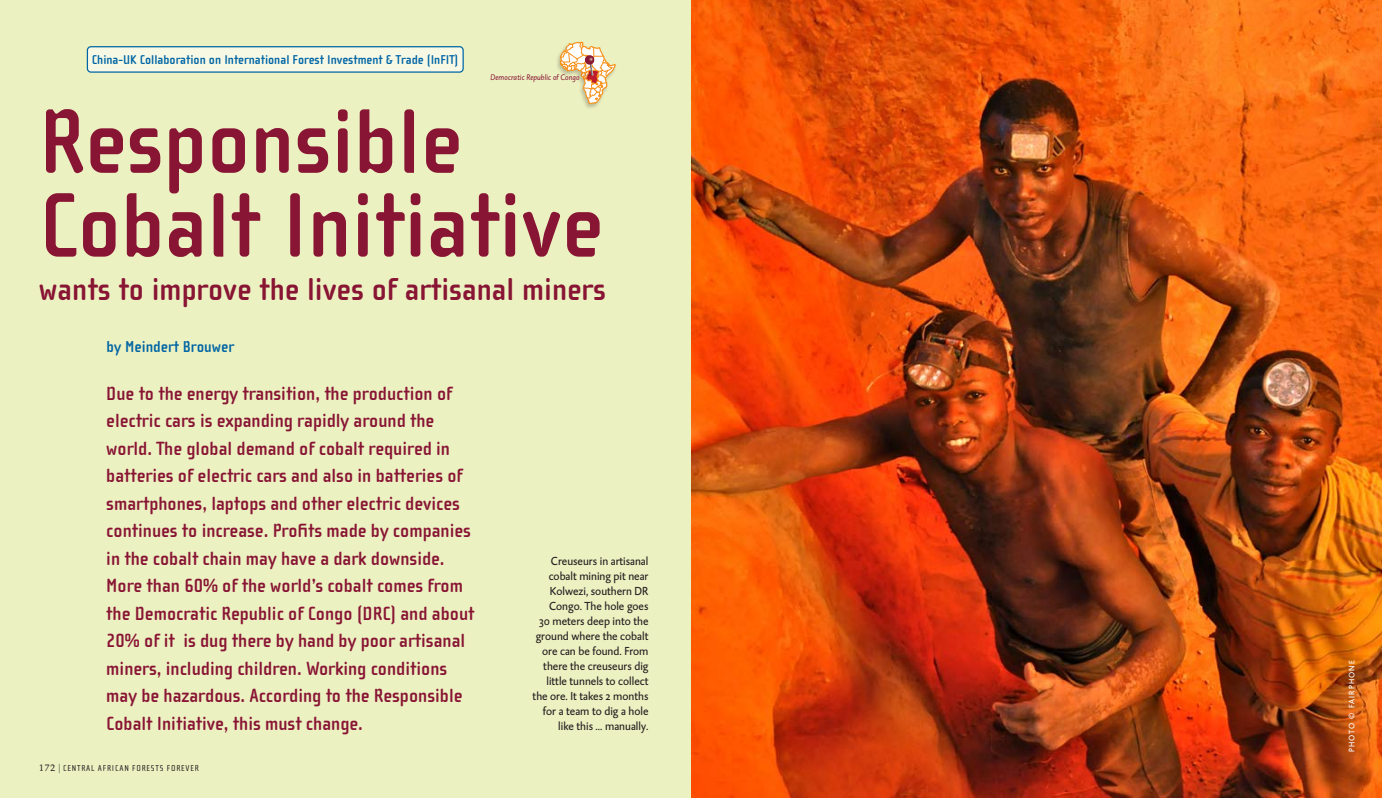
<style>
.page{position:relative;width:1382px;height:798px;background:#fff}
.page>*{position:absolute;margin:0;border:0;box-sizing:border-box;transform-origin:0 0}
.heading{font:700 93.75px/83.8px "Cholla Sans";color:#881534}
.heading-2{font:700 32.5px "Cholla Sans";color:#881534}
.intro{font:700 19.62px/27.5px "Cholla Sans";color:#881534}
.heading-3{font:700 16.25px "Cholla Sans";color:#0065a4}
.streamer{font:700 13.12px "Cholla Sans";color:#0065a4}
.bijschrift{font:11.88px/15px "DTL Caspari ST";color:#231f20;text-align:right}
.t1{font:8.75px "Cholla Sans";letter-spacing:.09em;color:#231f20}
.t2{font:italic 8.25px "DTL Caspari ST";letter-spacing:.015em;color:#881534;scale:.93 1}
.fotocredit{font:8.12px "DTL Caspari T";letter-spacing:.14em;color:#fff}
.s1{font-family:"DTL Documenta T";font-size:9.38px}
.s2{font-family:"DTL Documenta ST";font-size:9.38px}
</style>
<div class="page">
<div style="left:0;top:0;width:692px;height:797px;background:#ecf1c1"></div>
<img style="left:691px;top:0;width:691px;height:797px">
<div style="left:87px;top:47px;width:376px;height:25px;background:#f7f9e5;border-radius:4px"></div>
<div style="left:87px;top:46px;width:377px;height:27px;border:1px solid #0065a4;border-radius:4px"></div>
<div style="left:556px;top:41px;width:61px;height:69px;background:#231f20;opacity:.26"></div>
<svg style="left:558px;top:41px;width:58px;height:64px"></svg>
<p class="streamer" style="left:92px;top:52px;width:368px">China-UK Collaboration on International Forest Investment &amp; Trade (InFIT)</p>
<p class="t2" style="left:490px;top:72px;width:97px">Democratic Republic of Congo</p>
<p class="heading" style="left:39px;top:101px;width:566px">Responsible<br>Cobalt Initiative</p>
<p class="heading-2" style="left:39px;top:272px;width:568px">wants to improve the lives of artisanal miners</p>
<p class="heading-3" style="left:107px;top:337px;width:129px">by Meindert Brouwer</p>
<p class="intro" style="left:106px;top:379px;width:370px">Due to the energy transition, the production of electric cars is expanding rapidly around the world. The global demand of cobalt required in batteries of electric cars and also in batteries of smartphones, laptops and other electric devices continues to increase. Profits made by companies in the cobalt chain may have a dark downside.<br>More than 60% of the world’s cobalt comes from the Democratic Republic of Congo (DRC) and about 20% of it is dug there by hand by poor artisanal miners, including children. Working conditions may be hazardous. According to the Responsible Cobalt Initiative, this must change.</p>
<p class="t1" style="left:39px;top:763px;width:162px"><span class="s1">172</span> <span class="s2">|</span> CENTRAL AFRICAN FORESTS FOREVER</p>
<p class="bijschrift" style="left:533px;top:553px;width:117px">Creuseurs in artisanal cobalt mining pit near<br>Kolwezi, southern DR<br>Congo. The hole goes<br>30 meters deep into the ground where the cobalt ore can be found. From there the creuseurs dig little tunnels to collect the ore. It takes 2 months for a team to dig a hole like this ... manually.</p>
<p class="fotocredit" style="left:1347px;top:752px;width:94px;rotate:-90deg">PHOTO © FAIRPHONE</p>
</div>
